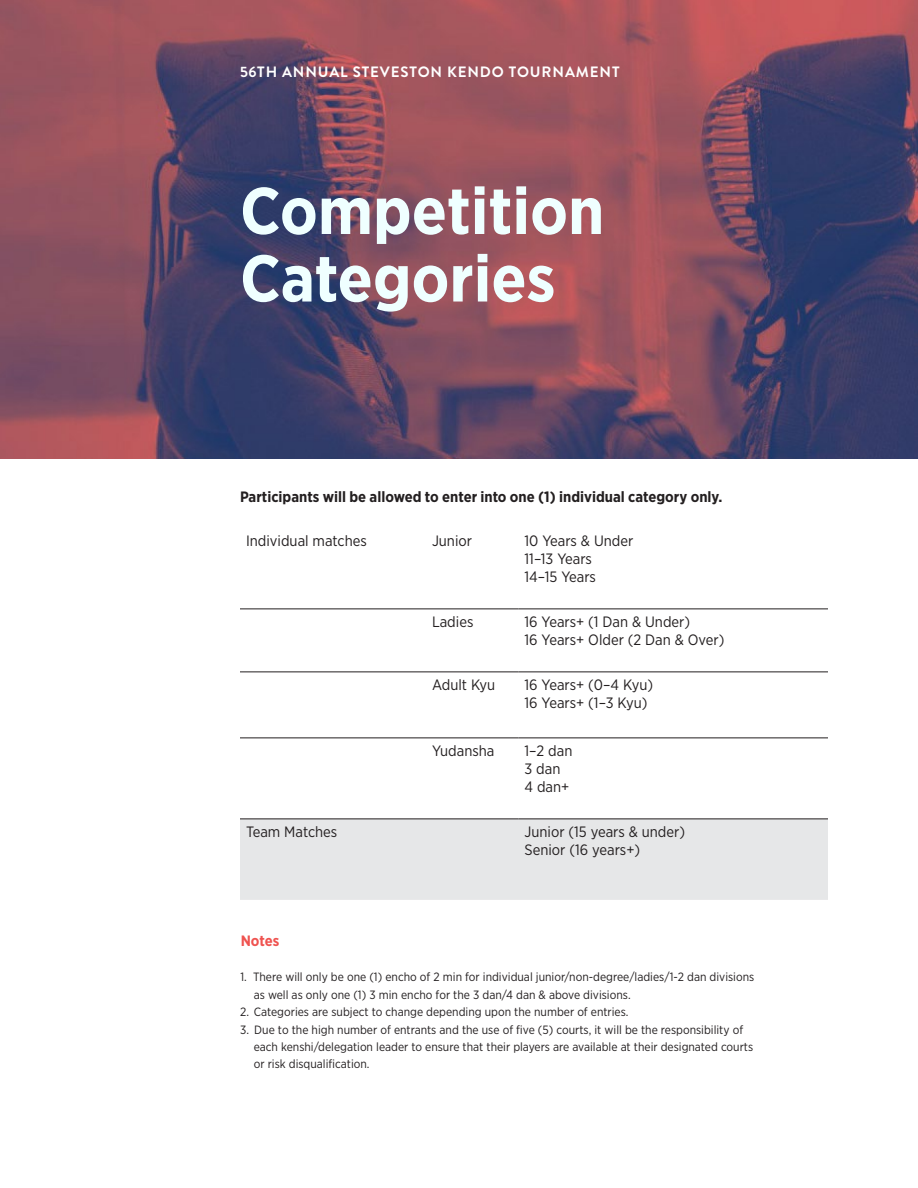
<style>
.page{position:relative;width:918px;height:1188px;background:#fff}
.page>*{position:absolute;margin:0;border:0;box-sizing:border-box;transform-origin:0 0}
.t1{font:700 66px/67.5px "Gotham Narrow";color:#efffff}
.t2{font:15px/18px "Gotham Narrow";color:#231f20}
.t3{font:700 15px "Gotham Narrow";color:#231f20}
.t4{font:700 15px "Brandon Grotesque";letter-spacing:.06em;color:#fff}
.t5{font:700 15px "Gotham Narrow";color:#ef5350}
.t6{font:12px/17.4px "Gotham Narrow";color:#231f20}
</style>
<div class="page">
<img style="left:0;top:0;width:918px;height:459px">
<div style="left:240px;top:820px;width:588px;height:80px;background:#e6e7e8"></div>
<hr style="left:240px;top:609px;width:186px;height:1px;background:#231f20">
<hr style="left:426px;top:609px;width:93px;height:1px;background:#231f20">
<hr style="left:519px;top:609px;width:309px;height:1px;background:#231f20">
<hr style="left:240px;top:672px;width:186px;height:1px;background:#231f20">
<hr style="left:426px;top:672px;width:93px;height:1px;background:#231f20">
<hr style="left:519px;top:672px;width:309px;height:1px;background:#231f20">
<hr style="left:240px;top:738px;width:186px;height:1px;background:#231f20">
<hr style="left:426px;top:738px;width:93px;height:1px;background:#231f20">
<hr style="left:519px;top:738px;width:309px;height:1px;background:#231f20">
<hr style="left:240px;top:819px;width:186px;height:1px;background:#231f20">
<hr style="left:426px;top:819px;width:93px;height:1px;background:#231f20">
<hr style="left:519px;top:819px;width:309px;height:1px;background:#231f20">
<p class="t4" style="left:240px;top:61px;width:381px">56TH ANNUAL STEVESTON KENDO TOURNAMENT</p>
<h1 class="t1" style="left:240px;top:176px;width:366px">Competition<br>Categories</h1>
<p class="t3" style="left:240px;top:487px;width:484px">Participants will be allowed to enter into one (1) individual category only.</p>
<p class="t2" style="left:246px;top:531px;width:122px">Individual matches</p>
<p class="t2" style="left:432px;top:531px;width:42px">Junior</p>
<p class="t2" style="left:525px;top:531px;width:110px">10 Years &amp; Under<br>11–13 Years<br>14–15 Years</p>
<p class="t2" style="left:432px;top:612px;width:43px">Ladies</p>
<p class="t2" style="left:525px;top:612px;width:201px">16 Years+ (1 Dan &amp; Under)<br>16 Years+ Older (2 Dan &amp; Over)</p>
<p class="t2" style="left:432px;top:675px;width:65px">Adult Kyu</p>
<p class="t2" style="left:525px;top:675px;width:130px">16 Years+ (0–4 Kyu)<br>16 Years+ (1–3 Kyu)</p>
<p class="t2" style="left:432px;top:741px;width:64px">Yudansha</p>
<p class="t2" style="left:525px;top:741px;width:49px">1–2 dan<br>3 dan<br>4 dan+</p>
<p class="t2" style="left:246px;top:822px;width:93px">Team Matches</p>
<p class="t2" style="left:525px;top:822px;width:162px">Junior (15 years &amp; under)<br>Senior (16 years+)</p>
<p class="t5" style="left:241px;top:932px;width:40px">Notes</p>
<p class="t6" style="left:254px;top:968px;width:502px;text-indent:-13px">1. There will only be one (1) encho of 2 min for individual junior/non-degree/ladies/1-2 dan divisions as well as only one (1) 3 min encho for the 3 dan/4 dan &amp; above divisions.</p>
<p class="t6" style="left:240px;top:1003px;width:390px">2. Categories are subject to change depending upon the number of entries.</p>
<p class="t6" style="left:254px;top:1020px;width:501px;text-indent:-14px">3. Due to the high number of entrants and the use of five (5) courts, it will be the responsibility of each kenshi/delegation leader to ensure that their players are available at their designated courts or risk disqualification.</p>
</div>
